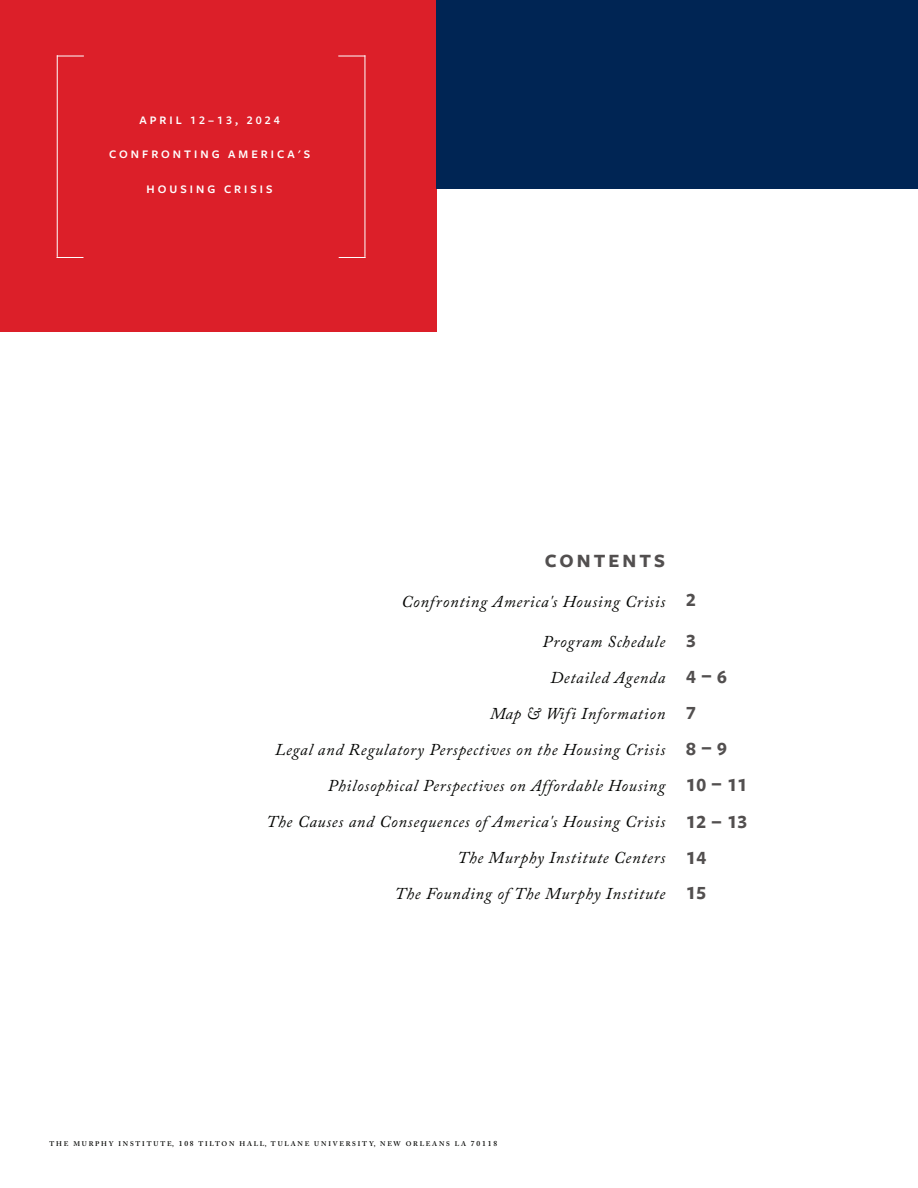
<style>
.page{position:relative;width:918px;height:1188px;background:#fff}
.page>*{position:absolute;margin:0;border:0;box-sizing:border-box;transform-origin:0 0}
.t1{font:700 19.5px/36px "Freight Sans Pro";letter-spacing:.025em;color:#524f4f}
.t2{font:700 19.5px "Freight Sans Pro";letter-spacing:.155em;color:#524f4f}
.t3{font:700 19.5px/40.5px "Freight Sans Pro";letter-spacing:.135em;color:#524f4f}
.t4{font:italic 16.5px/36px "Adobe Caslon Pro";letter-spacing:.045em;color:#040503;text-align:right}
.t5{font:600 12px "Freight Sans Pro";letter-spacing:.25em;color:#fff}
.t6{font:600 6.75px "Adobe Caslon Pro";letter-spacing:.265em;color:#040503}
.s1{font-size:7.5px}
</style>
<div class="page">
<div style="left:0;top:0;width:436px;height:331px;background:#dc1f29"></div>
<hr style="left:57px;top:55px;width:1px;height:202px;background:#fff">
<svg style="left:57px;top:56px;width:27px;height:1px"></svg>
<svg style="left:56px;top:257px;width:27px;height:1px"></svg>
<hr style="left:365px;top:55px;width:1px;height:202px;background:#fff">
<svg style="left:338px;top:56px;width:27px;height:1px"></svg>
<svg style="left:339px;top:257px;width:27px;height:1px"></svg>
<div style="left:436px;top:0;width:482px;height:189px;background:#002554"></div>
<p class="t5" style="left:139px;top:112px;width:142px">APRIL 12–13, 2024</p>
<p class="t5" style="left:109px;top:146px;width:203px">CONFRONTING AMERICA'S</p>
<p class="t5" style="left:147px;top:181px;width:127px">HOUSING CRISIS</p>
<p class="t2" style="left:545px;top:547px;width:122px">CONTENTS</p>
<p class="t4" style="left:401px;top:583px;width:265px">Confronting America's Housing Crisis</p>
<p class="t4" style="left:266px;top:624px;width:400px">Program Schedule<br>Detailed Agenda<br>Map &amp; Wifi Information<br>Legal and Regulatory Perspectives on the Housing Crisis Philosophical Perspectives on Affordable Housing<br>The Causes and Consequences of America's Housing Crisis The Murphy Institute Centers<br>The Founding of The Murphy Institute</p>
<p class="t3" style="left:686px;top:579px;width:11px">2<br>3</p>
<p class="t1" style="left:686px;top:658px;width:63px">4 – 6<br>7<br>8 – 9<br>10 – 11<br>12 – 13<br>14<br>15</p>
<p class="t6" style="left:50px;top:1140px;width:449px">THE MURPHY INSTITUTE, <span class="s1">108</span> TILTON HALL, TULANE UNIVERSITY, NEW ORLEANS LA <span class="s1">70118</span></p>
</div>
